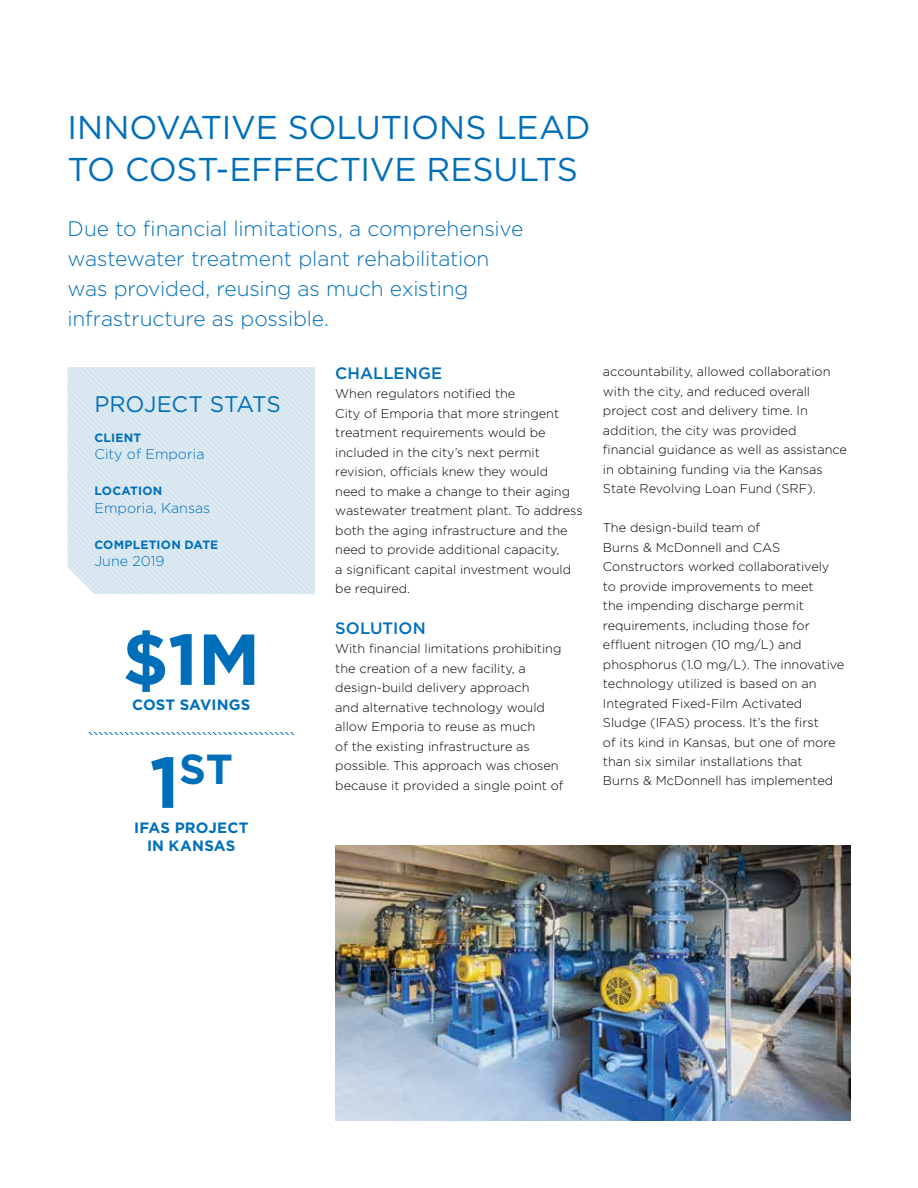
<style>
.page{position:relative;width:918px;height:1188px;background:#fff}
.page>*{position:absolute;margin:0;border:0;box-sizing:border-box;transform-origin:0 0}
.t1{font:700 72px "Gotham";color:#006fba}
.t2{font:700 42px "Gotham";color:#006fba}
.t3{font:33px/42px "Gotham";letter-spacing:-.01em;color:#006fba}
.t4{font:22.5px "Gotham";letter-spacing:-.01em;color:#006fba}
.t5{font:300 21px/30px "Gotham";letter-spacing:-.01em;color:#006fba}
.t6{font:500 16.5px "Gotham";letter-spacing:.005em;color:#006fba}
.t7{font:700 15px/18px "Gotham";letter-spacing:.01em;color:#006fba;text-align:center}
.t8{font:300 14.25px "Gotham";color:#006fba}
.t9{font:300 12.75px/19.5px "Gotham";color:#000}
.t10{font:700 12px "Gotham";letter-spacing:.015em;color:#006fba}
.s1{font-size:72px}
</style>
<div class="page">
<img style="left:335px;top:845px;width:515px;height:275px">
<svg style="left:88px;top:732px;width:206px;height:2px"></svg>
<svg style="left:68px;top:367px;width:247px;height:227px;background:#d8e7f0"></svg>
<h3 class="t3" style="left:68px;top:106px;width:525px">INNOVATIVE SOLUTIONS LEAD<br>TO COST-EFFECTIVE RESULTS</h3>
<h3 class="t5" style="left:68px;top:213px;width:457px">Due to financial limitations, a comprehensive wastewater treatment plant rehabilitation was provided, reusing as much existing infrastructure as possible.</h3>
<h3 class="t4" style="left:94px;top:390px;width:188px">PROJECT STATS</h3>
<p class="t10" style="left:94px;top:430px;width:48px">CLIENT</p>
<p class="t8" style="left:94px;top:445px;width:112px">City of Emporia</p>
<p class="t10" style="left:94px;top:483px;width:69px">LOCATION</p>
<p class="t8" style="left:94px;top:498px;width:117px">Emporia, Kansas</p>
<p class="t10" style="left:94px;top:537px;width:125px">COMPLETION DATE</p>
<p class="t8" style="left:94px;top:552px;width:72px">June 2019</p>
<h1 class="t1" style="left:122px;top:612px;width:140px">$1M</h1>
<p class="t7" style="left:132px;top:695px;width:120px">COST SAVINGS</p>
<h2 class="t2" style="left:150px;top:741px;width:85px"><span class="s1">1</span>ST</h2>
<p class="t7" style="left:134px;top:818px;width:116px">IFAS PROJECT<br>IN KANSAS</p>
<p class="t6" style="left:335px;top:362px;width:109px">CHALLENGE</p>
<p class="t9" style="left:335px;top:384px;width:249px">When regulators notified the<br>City of Emporia that more stringent treatment requirements would be included in the city’s next permit revision, officials knew they would<br>need to make a change to their aging wastewater treatment plant. To address both the aging infrastructure and the need to provide additional capacity,<br>a significant capital investment would be required.</p>
<p class="t6" style="left:335px;top:617px;width:92px">SOLUTION</p>
<p class="t9" style="left:335px;top:639px;width:230px">With financial limitations prohibiting the creation of a new facility, a design-build delivery approach<br>and alternative technology would allow Emporia to reuse as much<br>of the existing infrastructure as possible. This approach was chosen because it provided a single point of</p>
<p class="t9" style="left:603px;top:361px;width:246px">accountability, allowed collaboration with the city, and reduced overall project cost and delivery time. In addition, the city was provided financial guidance as well as assistance in obtaining funding via the Kansas State Revolving Loan Fund (SRF).</p>
<p class="t9" style="left:603px;top:517px;width:243px">The design-build team of<br>Burns &amp; McDonnell and CAS Constructors worked collaboratively to provide improvements to meet<br>the impending discharge permit requirements, including those for effluent nitrogen (10 mg/L) and phosphorus (1.0 mg/L). The innovative technology utilized is based on an Integrated Fixed-Film Activated Sludge (IFAS) process. It’s the first<br>of its kind in Kansas, but one of more than six similar installations that<br>Burns &amp; McDonnell has implemented</p>
</div>
